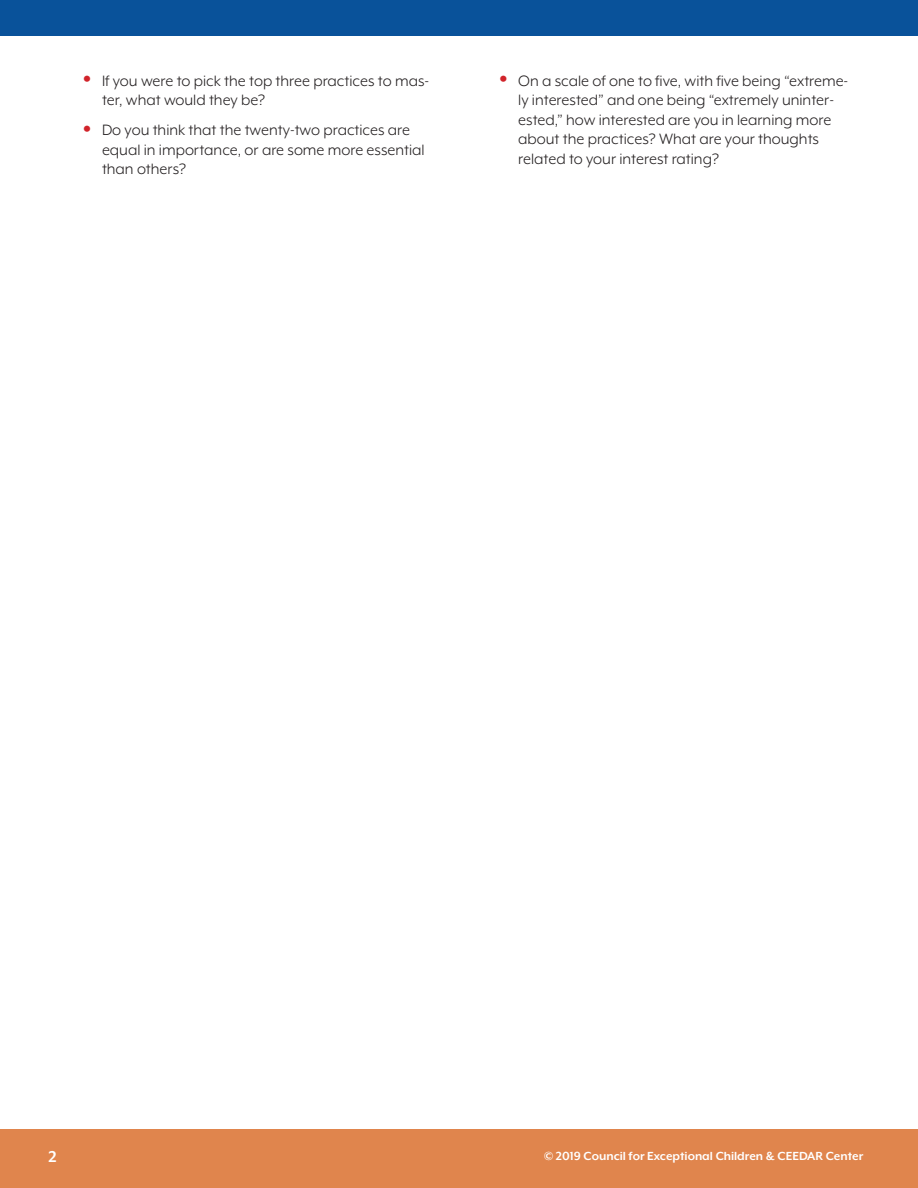
<style>
.page{position:relative;width:918px;height:1188px;background:#fff}
.page>*{position:absolute;margin:0;border:0;box-sizing:border-box;transform-origin:0 0}
.t1{font:700 18px "Mr Eaves XL Mod OT";color:#fff}
.t2{font:17.25px/19.5px "Mr Eaves XL Mod OT";color:#231f20}
.t3{font:700 13.5px "Mr Eaves XL Mod OT";color:#fff}
.s1{font-weight:700;font-size:33px;color:#d1232a}
</style>
<div class="page">
<div style="left:0;top:1130px;width:918px;height:58px;background:#e0854d"></div>
<div style="left:0;top:0;width:918px;height:36px;background:#09529a"></div>
<p class="t2" style="left:102px;top:71px;width:329px;text-indent:-20px"><span class="s1">•</span> If you were to pick the top three practices to mas&shy;ter, what would they be?</p>
<p class="t2" style="left:102px;top:120px;width:324px;text-indent:-20px"><span class="s1">•</span> Do you think that the twenty-two practices are equal in importance, or are some more essential than others?</p>
<p class="t2" style="left:518px;top:71px;width:332px;text-indent:-20px"><span class="s1">•</span> On a scale of one to five, with five being “extreme&shy;ly interested” and one being “extremely uninter&shy;ested,” how interested are you in learning more about the practices? What are your thoughts related to your interest rating?</p>
<p class="t1" style="left:49px;top:1148px;width:10px">2</p>
<p class="t3" style="left:544px;top:1149px;width:321px">© 2019 Council for Exceptional Children &amp; CEEDAR Center</p>
</div>
